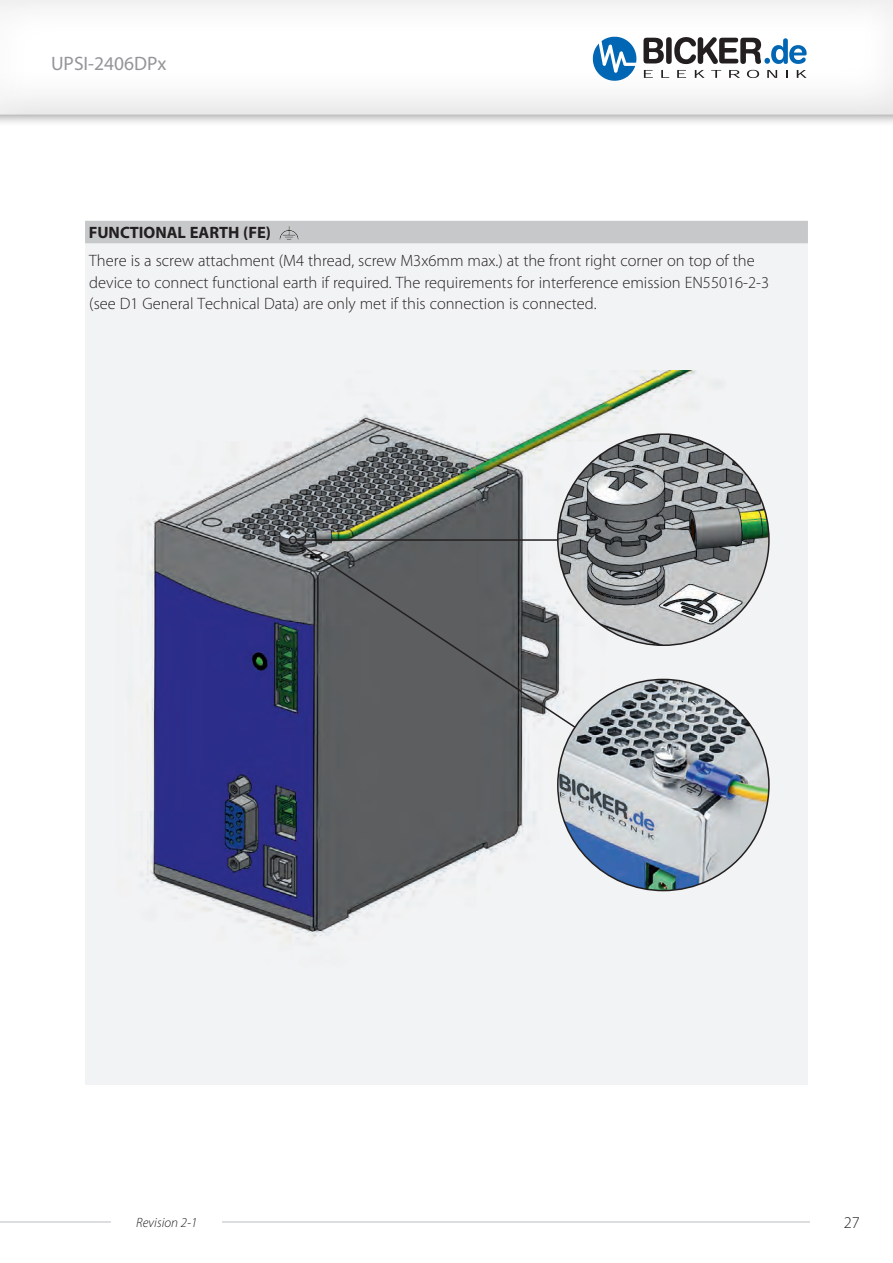
<style>
.page{position:relative;width:893px;height:1263px;background:#fff}
.page>*{position:absolute;margin:0;border:0;box-sizing:border-box;transform-origin:0 0}
.t1{font:19.5px "Myriad Pro";color:#939598}
.t2{font:300 16.5px/21.8px "Myriad Pro";color:#231f20}
.t3{font:700 16.5px "Myriad";color:#231f20}
.t4{font:italic 300 13.5px "Myriad Pro";color:#231f20}
</style>
<div class="page">
<div style="left:0;top:0;width:893px;height:127px;background:#231f20;opacity:.5"></div>
<div style="left:0;top:0;width:893px;height:116px;background:#231f20;opacity:.25"></div>
<svg style="left:593px;top:37px;width:214px;height:44px"></svg>
<hr style="left:0;top:1221px;width:829px;height:1px;background:#bcbdc0">
<div style="left:112px;top:1180px;width:110px;height:83px;background:#fff"></div>
<div style="left:810px;top:1180px;width:83px;height:83px;background:#fff"></div>
<div style="left:85px;top:234px;width:723px;height:851px;background:#f2f3f4"></div>
<div style="left:85px;top:221px;width:723px;height:22px;background:#c7c8ca"></div>
<img style="left:278px;top:226px;width:23px;height:18px">
<img style="left:142px;top:370px;width:554px;height:569px">
<hr style="left:297px;top:539px;width:270px;height:2px;background:#231f20">
<svg style="left:288px;top:535px;width:10px;height:10px"></svg>
<svg style="left:556px;top:433px;width:214px;height:214px"></svg>
<svg style="left:556px;top:678px;width:214px;height:214px"></svg>
<svg style="left:294px;top:540px;width:283px;height:189px;background:#6a6d71"></svg>
<p class="t1" style="left:51px;top:51px;width:117px">UPSI-2406DPx</p>
<p class="t3" style="left:89px;top:224px;width:184px">FUNCTIONAL EARTH (FE)</p>
<p class="t2" style="left:89px;top:249px;width:681px">There is a screw attachment (M4 thread, screw M3x6mm max.) at the front right corner on top of the device to connect functional earth if required. The requirements for interference emission EN55016-2-3 (see D1 General Technical Data) are only met if this connection is connected.</p>
<p class="t4" style="left:136px;top:1214px;width:63px">Revision 2-1</p>
<p class="t2" style="left:844px;top:1211px;width:18px">27</p>
</div>
